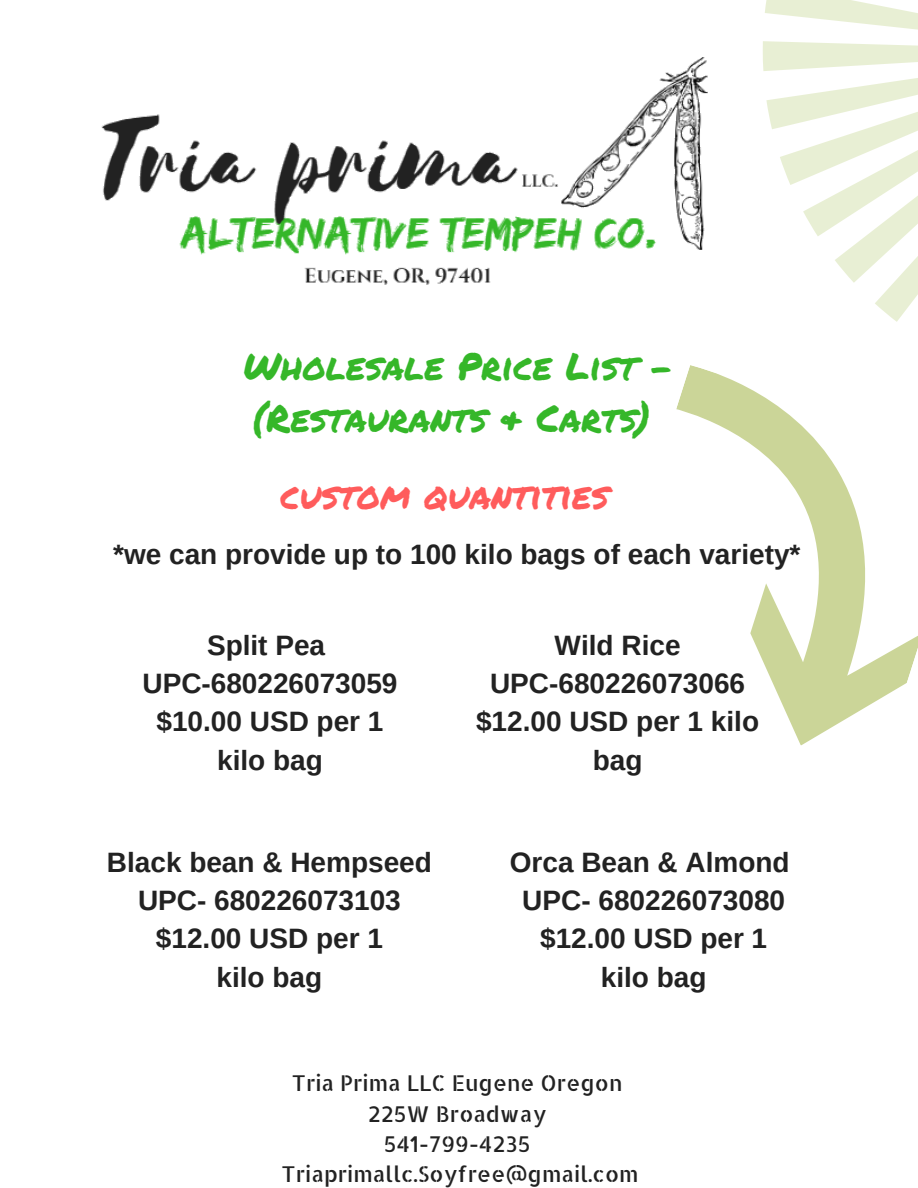
<style>
.page{position:relative;width:918px;height:1188px;background:#fff}
.page>*{position:absolute;margin:0;border:0;box-sizing:border-box;transform-origin:0 0}
.t1{font:37.35px/51.8px "Permanent Marker";color:#35b729}
.t2{font:37.35px "Permanent Marker";color:#ff5c5c}
.t3{font:700 28.05px/38.2px "Arimo";color:#222;text-align:center}
.t4{font:21.75px/30.3px "Allerta Stencil";color:#222;text-align:center}
</style>
<div class="page">
<svg style="left:676px;top:365px;width:242px;height:381px"></svg>
<svg style="left:763px;top:0;width:155px;height:393px"></svg>
<img style="left:101px;top:57px;width:607px;height:228px">
<h1 class="t1" style="left:244px;top:340px;width:431px">Wholesale Price List - (Restaurants &amp; Carts)</h1>
<h1 class="t2" style="left:280px;top:467px;width:330px">custom quantities</h1>
<p class="t3" style="left:113px;top:535px;width:689px">*we can provide up to 100 kilo bags of each variety*</p>
<p class="t3" style="left:142px;top:626px;width:257px">Split Pea<br>UPC-680226073059 $10.00 USD per 1 kilo bag</p>
<p class="t3" style="left:107px;top:843px;width:327px">Black bean &amp; Hempseed<br>UPC- 680226073103 $12.00 USD per 1<br>kilo bag</p>
<p class="t3" style="left:476px;top:626px;width:285px">Wild Rice<br>UPC-680226073066 $12.00 USD per 1 kilo bag</p>
<p class="t3" style="left:510px;top:843px;width:281px">Orca Bean &amp; Almond<br>UPC- 680226073080 $12.00 USD per 1 kilo bag</p>
<p class="t4" style="left:282px;top:1068px;width:359px">Tria Prima LLC Eugene Oregon<br>225W Broadway<br>541-799-4235<br>Triaprimallc.Soyfree@gmail.com</p>
</div>
